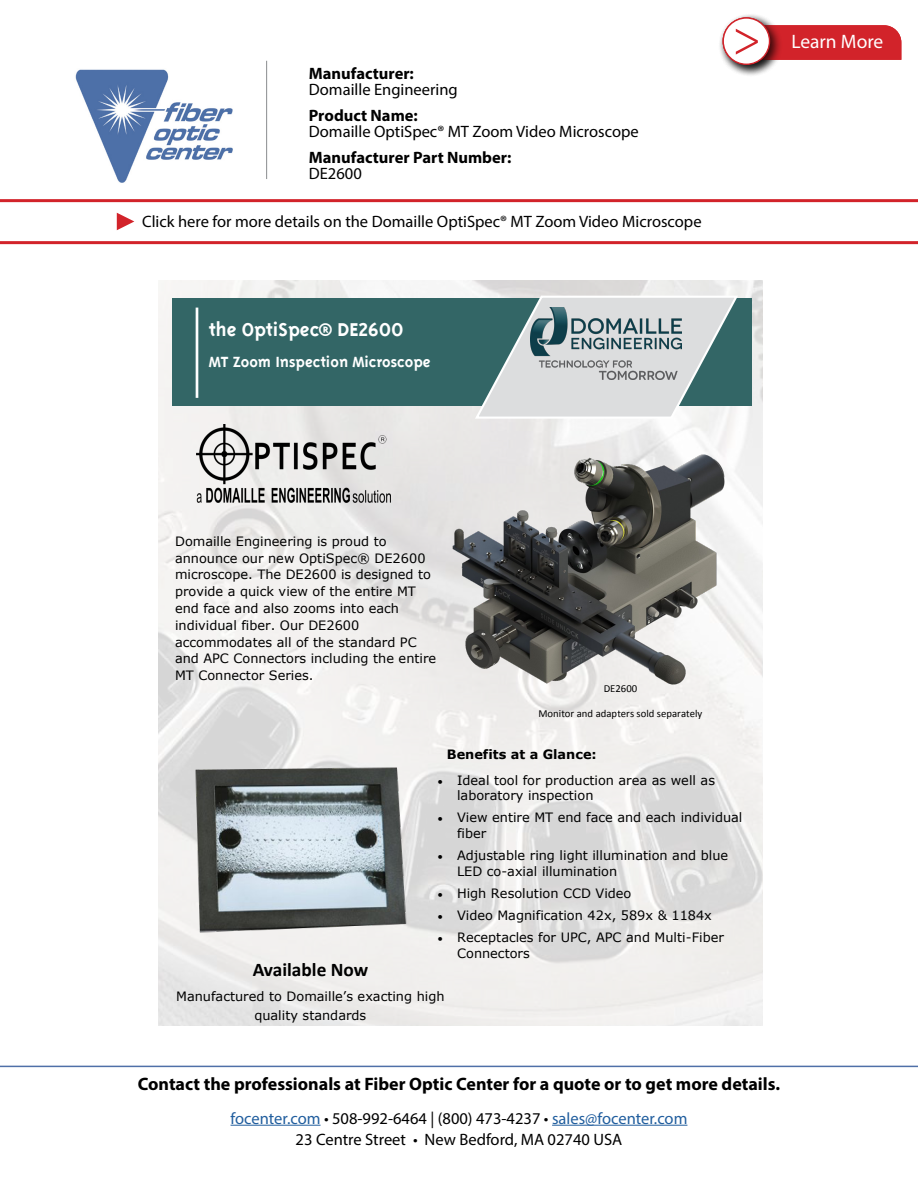
<style>
.page{position:relative;width:918px;height:1188px;background:#fff}
.page>*{position:absolute;margin:0;border:0;box-sizing:border-box;transform-origin:0 0}
.t1{font:51px "Minion Pro";color:#d2232a}
.t2{font:700 21.6px "Triplex Bold Lining";color:#fff}
.t3{font:19.5px "Myriad Pro";color:#fff}
.t4{font:700 19.35px "Calibri";color:#000}
.t5{font:700 18px "Myriad Pro";color:#000}
.t6{font:700 17.1px "Triplex Bold Lining";color:#fff}
.t7{font:16.5px/16.5px "Myriad Pro";color:#000}
.t8{font:16.5px "Myriad Pro";color:#215e9e}
.t9{font:700 16.5px "Myriad Pro";color:#000}
.t10{font:12.9px/16.8px "Verdana";color:#000}
.t11{font:700 12.9px "Verdana";color:#000}
.t12{font:10.65px "Calibri";color:#000}
.s1{font-weight:700}
.s2{color:#000}
</style>
<div class="page">
<hr style="left:231px;top:1125px;width:90px;height:1px;background:#215e9e">
<hr style="left:552px;top:1125px;width:135px;height:1px;background:#215e9e">
<hr style="left:0;top:1066px;width:918px;height:1px;background:#4f70a8">
<img style="left:159px;top:281px;width:604px;height:744px">
<div style="left:172px;top:298px;width:580px;height:107px;background:#366"></div>
<svg style="left:473px;top:294px;width:267px;height:126px"></svg>
<hr style="left:196px;top:308px;width:2px;height:90px;background:#fff">
<img style="left:531px;top:308px;width:150px;height:72px">
<img style="left:197px;top:425px;width:193px;height:78px">
<img style="left:426px;top:447px;width:326px;height:244px">
<img style="left:172px;top:743px;width:263px;height:201px">
<img style="left:75px;top:69px;width:158px;height:114px">
<hr style="left:266px;top:61px;width:1px;height:118px;background:#8a8c8e">
<hr style="left:0;top:241px;width:918px;height:3px;background:#d2232a">
<svg style="left:117px;top:213px;width:17px;height:17px"></svg>
<div style="left:783px;top:25px;width:118px;height:35px;background:#d2232a"></div>
<div style="left:718px;top:13px;width:65px;height:64px;background:#000;opacity:.75"></div>
<div style="left:723px;top:18px;width:47px;height:46px;background:#fff;border-radius:50%"></div>
<div style="left:723px;top:17px;width:47px;height:48px;border:1px solid #d2232a;border-radius:50%"></div>
<hr style="left:0;top:199px;width:918px;height:3px;background:#d2232a">
<p class="t7" style="left:309px;top:65px;width:150px"><span class="s1">Manufacturer:<br></span>Domaille Engineering</p>
<p class="t7" style="left:309px;top:107px;width:331px"><span class="s1">Product Name:<br></span>Domaille OptiSpec® MT Zoom Video Microscope</p>
<p class="t9" style="left:309px;top:146px;width:204px">Manufacturer Part Number:</p>
<p class="t7" style="left:309px;top:165px;width:54px">DE2600</p>
<p class="t7" style="left:142px;top:213px;width:561px">Click here for more details on the Domaille OptiSpec® MT Zoom Video Microscope</p>
<p class="t1" style="left:733px;top:4px;width:30px">&gt;</p>
<p class="t3" style="left:791px;top:30px;width:93px">Learn More</p>
<h2 class="t2" style="left:209px;top:317px;width:196px">the OptiSpec® DE2600</h2>
<h3 class="t6" style="left:209px;top:352px;width:223px">MT Zoom Inspection Microscope</h3>
<p class="t10" style="left:175px;top:533px;width:263px">Domaille Engineering is proud to announce our new OptiSpec® DE2600 microscope. The DE2600 is designed to provide a quick view of the entire MT end face and also zooms into each individual fiber. Our DE2600 accommodates all of the standard PC and APC Connectors including the entire MT Connector Series.</p>
<p class="t12" style="left:604px;top:682px;width:35px">DE2600</p>
<p class="t12" style="left:538px;top:706px;width:166px">Monitor and adapters sold separately</p>
<h3 class="t4" style="left:253px;top:957px;width:117px">Available Now</h3>
<p class="t11" style="left:447px;top:746px;width:151px">Benefits at a Glance:</p>
<p class="t10" style="left:457px;top:772px;width:259px;line-height:15.6px;text-indent:-19px">• Ideal tool for production area as well as laboratory inspection</p>
<p class="t10" style="left:457px;top:810px;width:287px;line-height:15.6px;text-indent:-19px">• View entire MT end face and each individual fiber</p>
<p class="t10" style="left:457px;top:848px;width:273px;line-height:15.6px;text-indent:-19px">• Adjustable ring light illumination and blue<br>LED co-axial illumination</p>
<p class="t10" style="left:438px;top:885px;width:195px">• High Resolution CCD Video</p>
<p class="t10" style="left:438px;top:907px;width:276px">• Video Magnification 42x, 589x &amp; 1184x</p>
<p class="t10" style="left:457px;top:930px;width:268px;line-height:15.6px;text-indent:-19px">• Receptacles for UPC, APC and Multi-Fiber<br>Connectors</p>
<p class="t10" style="left:176px;top:987px;width:270px;line-height:18.8px;text-align:center">Manufactured to Domaille’s exacting high quality standards</p>
<p class="t5" style="left:138px;top:1072px;width:644px">Contact the professionals at Fiber Optic Center for a quote or to get more details.</p>
<p class="t8" style="left:231px;top:1108px;width:458px">focenter.com <span class="s2">• 508-992-6464 | (800) 473-4237 •</span> sales@focenter.com</p>
<p class="t7" style="left:296px;top:1131px;width:328px">23 Centre Street • New Bedford, MA 02740 USA</p>
</div>
